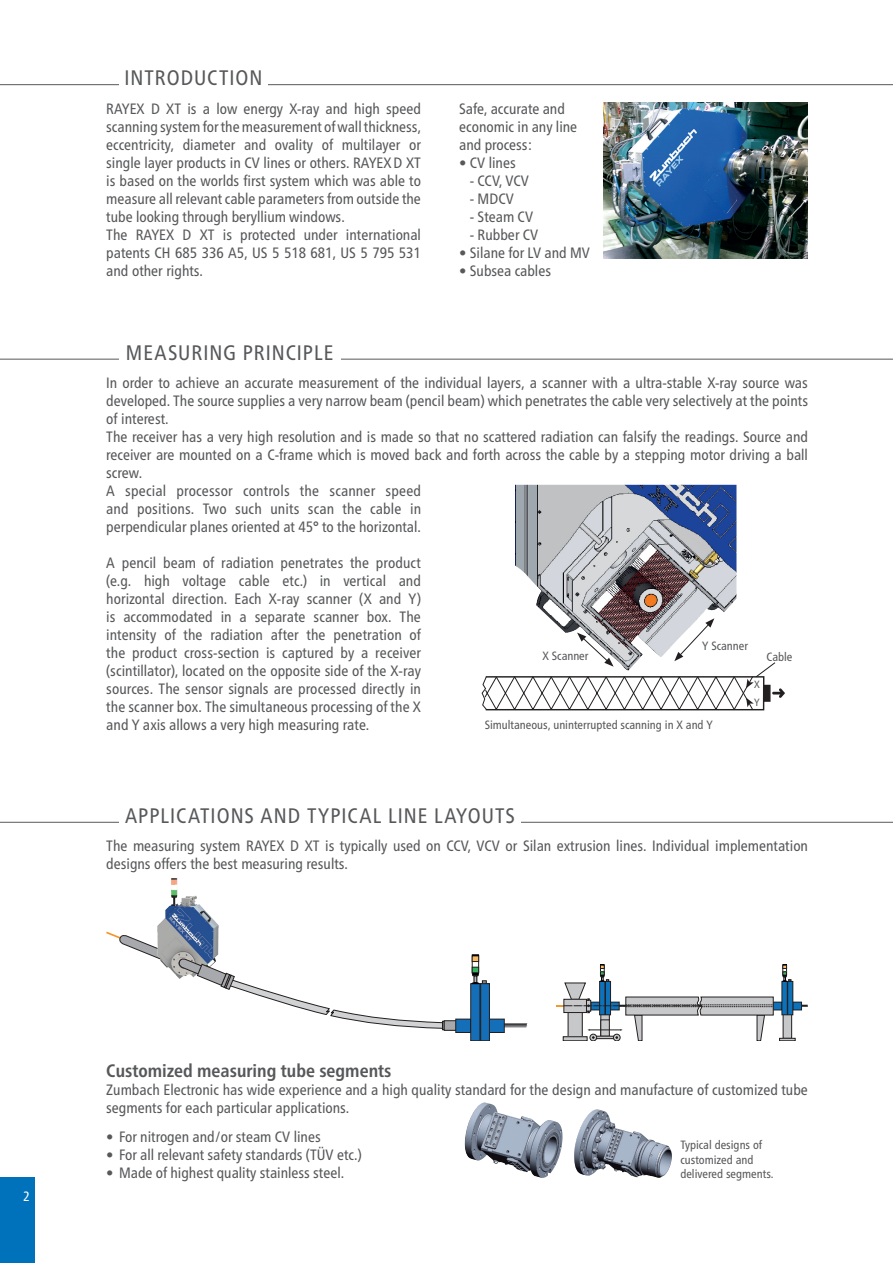
<style>
.page{position:relative;width:893px;height:1263px;background:#fff}
.page>*{position:absolute;margin:0;border:0;box-sizing:border-box;transform-origin:0 0}
.t1{font:condensed 21px "Frutiger Neue LTW1 G";letter-spacing:.045em;color:#57585a}
.t2{font:700 condensed 18px "Frutiger Neue LTW1 G";color:#57585a}
.t3{font:condensed 15px/18px "Frutiger Neue LTW1 G";color:#57585a}
.t4{font:condensed 13.5px "Frutiger Neue LTW1 G";color:#fff}
.t5{font:condensed 12px/14.4px "Frutiger Neue LTW1 G";color:#57585a}
.t6{font:condensed 10.5px/18.8px "Frutiger Neue LTW1 G";color:#57585a}
</style>
<div class="page">
<img style="left:515px;top:485px;width:221px;height:133px">
<img style="left:574px;top:1109px;width:98px;height:69px">
<img style="left:465px;top:1102px;width:98px;height:76px">
<div style="left:0;top:1178px;width:34px;height:85px;background:#0072bc"></div>
<img style="left:604px;top:102px;width:204px;height:157px">
<svg style="left:556px;top:964px;width:252px;height:77px"></svg>
<img style="left:157px;top:878px;width:62px;height:54px">
<svg style="left:106px;top:932px;width:338px;height:98px"></svg>
<svg style="left:504px;top:1023px;width:23px;height:4px"></svg>
<div style="left:444px;top:1021px;width:12px;height:9px;background:#a8a9ad"></div>
<div style="left:444px;top:1021px;width:12px;height:9px;border:1px solid #231f20"></div>
<div style="left:456px;top:1019px;width:15px;height:13px;background:#146fb8"></div>
<div style="left:489px;top:1019px;width:15px;height:13px;background:#146fb8"></div>
<svg style="left:473px;top:985px;width:14px;height:54px"></svg>
<hr style="left:480px;top:984px;width:1px;height:57px;background:#231f20">
<svg style="left:472px;top:954px;width:14px;height:30px"></svg>
<svg style="left:482px;top:618px;width:303px;height:92px"></svg>
<hr style="left:0;top:359px;width:893px;height:1px;background:#57585a">
<hr style="left:0;top:822px;width:893px;height:1px;background:#57585a">
<hr style="left:0;top:84px;width:893px;height:1px;background:#57585a">
<div style="left:119px;top:792px;width:402px;height:31px;background:#fff"></div>
<div style="left:119px;top:62px;width:149px;height:23px;background:#fff"></div>
<div style="left:119px;top:329px;width:221px;height:31px;background:#fff"></div>
<p class="t4" style="left:23px;top:1186px;width:8px">2</p>
<h1 class="t1" style="left:124px;top:62px;width:139px">INTRODUCTION</h1>
<p class="t3" style="left:106px;top:98px;width:316px">RAYEX D XT is a low energy X-ray and high speed scanning system for the measurement of wall thickness, eccentricity, diameter and ovality of multilayer or single layer products in CV lines or others. RAYEXD XT is based on the worlds first system which was able to measure all relevant cable parameters from outside the tube looking through beryllium windows.<br>The RAYEX D XT is protected under international patents CH 685 336 A5, US 5 518 681, US 5 795 531 and other rights.</p>
<h1 class="t1" style="left:126px;top:337px;width:209px">MEASURING PRINCIPLE</h1>
<p class="t3" style="left:459px;top:98px;width:120px">Safe, accurate and economic in any line and process:</p>
<p class="t3" style="left:459px;top:152px;width:58px">• CV lines</p>
<p class="t3" style="left:470px;top:170px;width:61px">- CCV, VCV</p>
<p class="t3" style="left:470px;top:188px;width:45px">- MDCV</p>
<p class="t3" style="left:470px;top:206px;width:65px">- Steam CV</p>
<p class="t3" style="left:470px;top:224px;width:70px">- Rubber CV</p>
<p class="t3" style="left:459px;top:242px;width:132px">• Silane for LV and MV</p>
<p class="t3" style="left:459px;top:260px;width:93px">• Subsea cables</p>
<p class="t3" style="left:106px;top:373px;width:703px">In order to achieve an accurate measurement of the individual layers, a scanner with a ultra-stable X-ray source was developed. The source supplies a very narrow beam (pencil beam) which penetrates the cable very selectively at the points of interest.<br>The receiver has a very high resolution and is made so that no scattered radiation can falsify the readings. Source and receiver are mounted on a C-frame which is moved back and forth across the cable by a stepping motor driving a ball screw.<br>A special processor controls the scanner speed<br>and positions. Two such units scan the cable in<br>perpendicular planes oriented at 45° to the horizontal.</p>
<p class="t3" style="left:106px;top:553px;width:316px;text-align:justify">A pencil beam of radiation penetrates the product (e.g. high voltage cable etc.) in vertical and horizontal direction. Each X-ray scanner (X and Y) is accommodated in a separate scanner box. The intensity of the radiation after the penetration of the product cross-section is captured by a receiver (scintillator), located on the opposite side of the X-ray sources. The sensor signals are processed directly in the scanner box. The simultaneous processing of the X and Y axis allows a very high measuring rate.</p>
<p class="t5" style="left:702px;top:638px;width:47px">Y Scanner</p>
<p class="t5" style="left:766px;top:648px;width:28px">Cable</p>
<p class="t5" style="left:542px;top:648px;width:48px">X Scanner</p>
<p class="t6" style="left:754px;top:674px;width:7px">X<br>Y</p>
<p class="t5" style="left:485px;top:717px;width:229px">Simultaneous, uninterrupted scanning in X and Y</p>
<h1 class="t1" style="left:125px;top:800px;width:391px">APPLICATIONS AND TYPICAL LINE LAYOUTS</h1>
<p class="t3" style="left:106px;top:836px;width:703px">The measuring system RAYEX D XT is typically used on CCV, VCV or Silan extrusion lines. Individual implementation designs offers the best measuring results.</p>
<p class="t2" style="left:106px;top:1057px;width:287px">Customized measuring tube segments</p>
<p class="t3" style="left:106px;top:1079px;width:703px">Zumbach Electronic has wide experience and a high quality standard for the design and manufacture of customized tube segments for each particular applications.</p>
<p class="t3" style="left:106px;top:1126px;width:216px">• For nitrogen and/or steam CV lines</p>
<p class="t3" style="left:106px;top:1144px;width:257px">• For all relevant safety standards (TÜV etc.)</p>
<p class="t3" style="left:106px;top:1162px;width:239px">• Made of highest quality stainless steel.</p>
<p class="t5" style="left:680px;top:1137px;width:95px">Typical designs of customized and delivered segments.</p>
</div>
